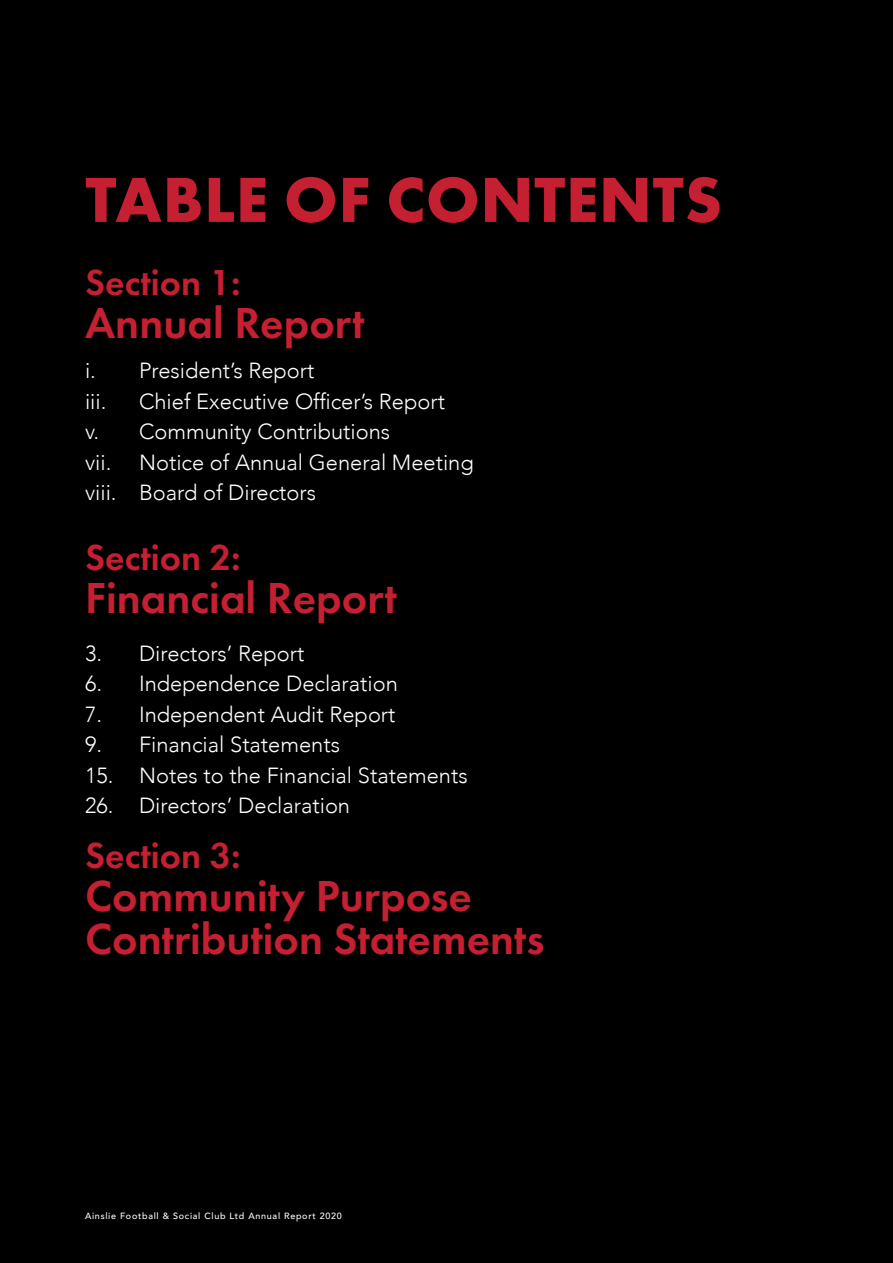
<style>
.page{position:relative;width:893px;height:1263px;background:#000}
.page>*{position:absolute;margin:0;border:0;box-sizing:border-box;transform-origin:0 0}
.t1{font:700 66px "Futura PT";letter-spacing:.01em;color:#c52032}
.t2{font:600 45px/42.8px "Futura PT";color:#c52032}
.t3{font:600 37.5px "Futura PT";color:#c52032}
.t4{font:300 21.9px/30.5px "Avenir";color:#fff}
.t5{font:500 9px "Avenir";letter-spacing:.08em;color:#fff}
</style>
<div class="page">
<h1 class="t1" style="left:85px;top:157px;width:638px">TABLE OF CONTENTS</h1>
<h3 class="t3" style="left:85px;top:259px;width:157px">Section 1:</h3>
<h2 class="t2" style="left:85px;top:301px;width:281px">Annual Report</h2>
<p class="t4" style="left:85px;top:355px;width:231px">i. President’s Report iii.</p>
<p class="t4" style="left:85px;top:386px;width:361px;text-indent:54px">Chief Executive Officer’s Report v. Community Contributions<br>vii.</p>
<p class="t4" style="left:85px;top:447px;width:390px;text-indent:54px">Notice of Annual General Meeting viii. Board of Directors</p>
<h3 class="t3" style="left:85px;top:534px;width:157px">Section 2:</h3>
<h2 class="t2" style="left:85px;top:576px;width:314px">Financial Report</h2>
<p class="t4" style="left:85px;top:638px;width:221px">3. Directors’ Report</p>
<p class="t4" style="left:85px;top:668px;width:314px">6. Independence Declaration</p>
<p class="t4" style="left:85px;top:699px;width:312px">7. Independent Audit Report</p>
<p class="t4" style="left:85px;top:729px;width:256px">9. Financial Statements</p>
<p class="t4" style="left:85px;top:760px;width:384px">15. Notes to the Financial Statements</p>
<p class="t4" style="left:85px;top:790px;width:267px">26. Directors’ Declaration</p>
<h3 class="t3" style="left:85px;top:832px;width:157px">Section 3:</h3>
<h2 class="t2" style="left:85px;top:874px;width:461px">Community Purpose<br>Contribution Statements</h2>
<p class="t5" style="left:85px;top:1208px;width:258px">Ainslie Football &amp; Social Club Ltd Annual Report 2020</p>
</div>
